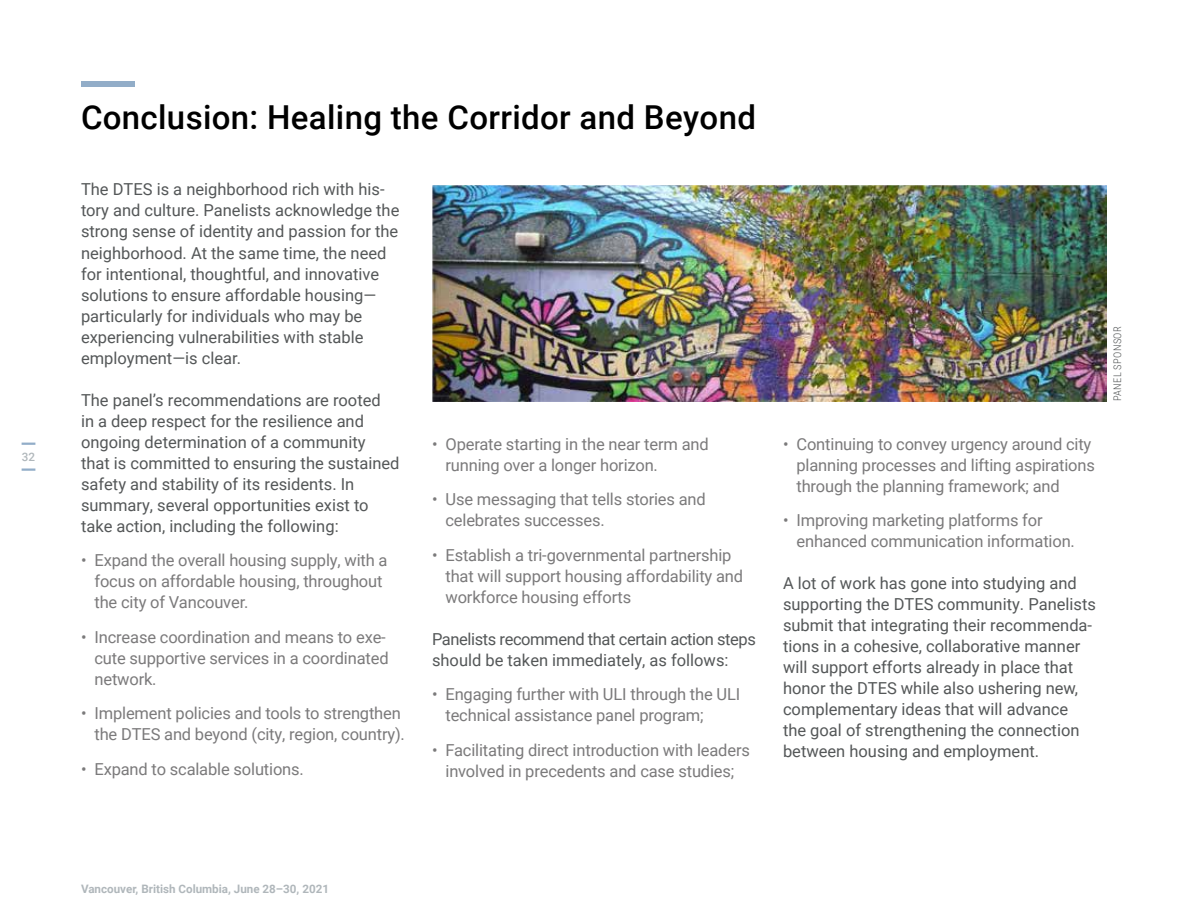
<style>
.page{position:relative;width:1188px;height:918px;background:#fff}
.page>*{position:absolute;margin:0;border:0;box-sizing:border-box;transform-origin:0 0}
.t1{font:500 33px "Roboto";letter-spacing:.01em;color:#000}
.t2{font:16.5px/21px "Roboto";color:#545758}
.t3{font:16.5px/21px "Roboto";letter-spacing:-.01em;color:#7b7a7b}
.t4{font:16.5px/21px "Roboto";letter-spacing:-.025em;color:#545758}
.t5{font:700 11.7px "Roboto";color:#b0b7bb}
.t6{font:500 11.7px "Roboto";color:#b0b7bb}
.t7{font:300 10.5px "Roboto Condensed";letter-spacing:.035em;color:#545758}
</style>
<div class="page">
<svg style="left:22px;top:443px;width:13px;height:2px"></svg>
<svg style="left:22px;top:469px;width:13px;height:2px"></svg>
<div style="left:81px;top:81px;width:54px;height:6px;background:#92adc8"></div>
<img style="left:432px;top:185px;width:675px;height:216px">
<p class="t6" style="left:22px;top:449px;width:15px">32</p>
<h1 class="t1" style="left:81px;top:94px;width:676px">Conclusion: Healing the Corridor and Beyond</h1>
<p class="t2" style="left:81px;top:179px;width:320px">The DTES is a neighborhood rich with his&shy;tory and culture. Panelists acknowledge the strong sense of identity and passion for the neighborhood. At the same time, the need for intentional, thoughtful, and innovative solutions to ensure affordable housing— particularly for individuals who may be experiencing vulnerabilities with stable employment—is clear.</p>
<p class="t2" style="left:81px;top:389px;width:320px">The panel’s recommendations are rooted<br>in a deep respect for the resilience and ongoing determination of a community<br>that is committed to ensuring the sustained safety and stability of its residents. In summary, several opportunities exist to take action, including the following:</p>
<p class="t3" style="left:94px;top:549px;width:295px;text-indent:-13px">• Expand the overall housing supply, with a focus on affordable housing, throughout the city of Vancouver.</p>
<p class="t3" style="left:94px;top:626px;width:296px;text-indent:-13px">• Increase coordination and means to exe&shy;cute supportive services in a coordinated network.</p>
<p class="t3" style="left:81px;top:702px;width:325px;text-align:right">• Implement policies and tools to strengthen the DTES and beyond (city, region, country).</p>
<p class="t3" style="left:81px;top:758px;width:224px">• Expand to scalable solutions.</p>
<p class="t3" style="left:445px;top:433px;width:265px;text-indent:-13px">• Operate starting in the near term and running over a longer horizon.</p>
<p class="t3" style="left:445px;top:488px;width:262px;text-indent:-13px">• Use messaging that tells stories and celebrates successes.</p>
<p class="t3" style="left:445px;top:544px;width:299px;text-indent:-13px">• Establish a tri-governmental partnership that will support housing affordability and workforce housing efforts</p>
<p class="t4" style="left:432px;top:628px;width:325px">Panelists recommend that certain action steps should be taken immediately, as follows:</p>
<p class="t3" style="left:445px;top:683px;width:296px;text-indent:-13px">• Engaging further with ULI through the ULI technical assistance panel program;</p>
<p class="t3" style="left:432px;top:739px;width:319px;text-align:center">• Facilitating direct introduction with leaders involved in precedents and case studies;</p>
<p class="t3" style="left:797px;top:433px;width:300px;text-indent:-13px">• Continuing to convey urgency around city planning processes and lifting aspirations through the planning framework; and</p>
<p class="t3" style="left:797px;top:509px;width:280px;text-indent:-13px">• Improving marketing platforms for enhanced communication information.</p>
<p class="t2" style="left:783px;top:572px;width:314px">A lot of work has gone into studying and supporting the DTES community. Panelists submit that integrating their recommenda&shy;tions in a cohesive, collaborative manner will support efforts already in place that honor the DTES while also ushering new, complementary ideas that will advance<br>the goal of strengthening the connection between housing and employment.</p>
<p class="t7" style="left:1110px;top:401px;width:76px;rotate:-90deg">PANEL SPONSOR</p>
<p class="t5" style="left:81px;top:881px;width:250px">Vancouver, British Columbia, June 28–30, 2021</p>
</div>
